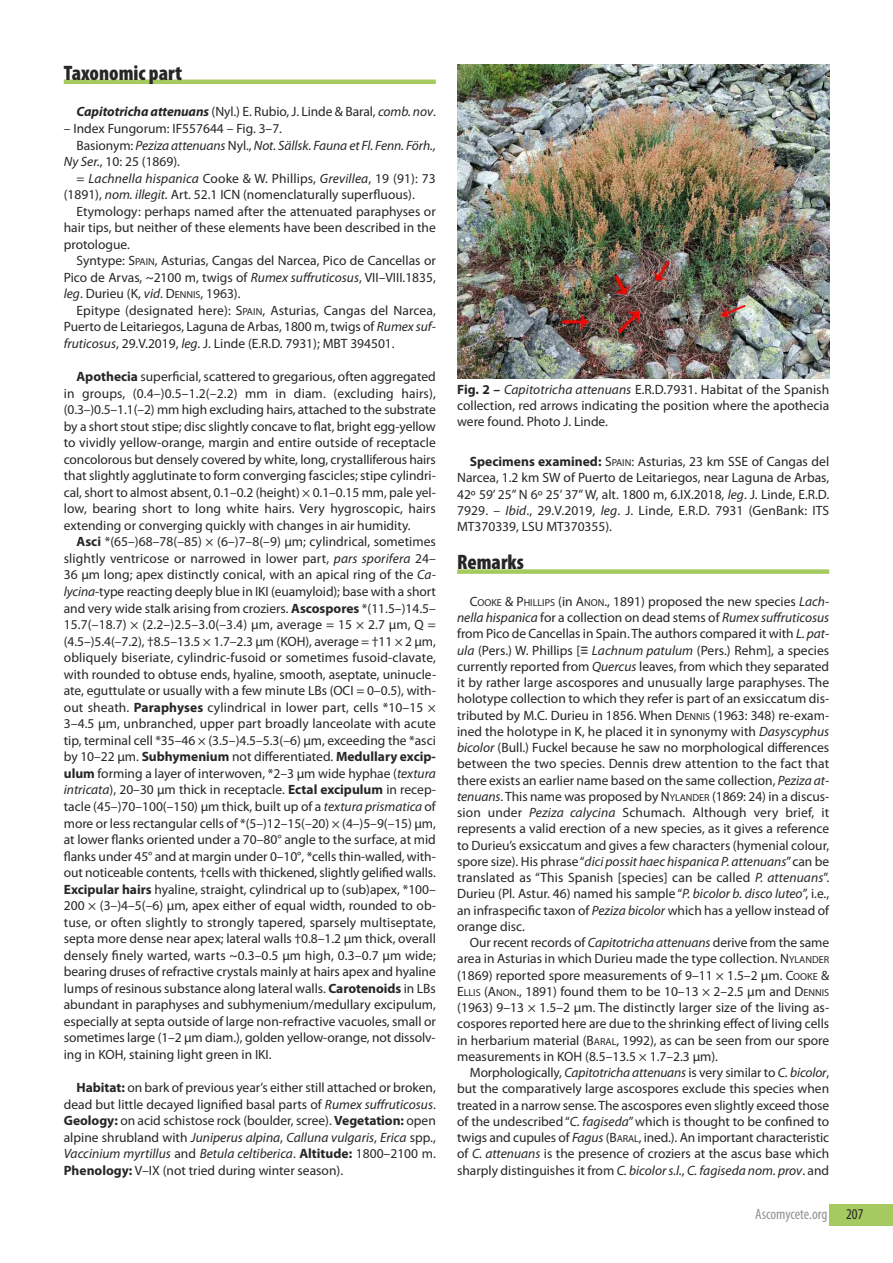
<style>
.page{position:relative;width:893px;height:1263px;background:#fff}
.page>*{position:absolute;margin:0;border:0;box-sizing:border-box;transform-origin:0 0}
.t1{font:900 condensed 21px "Myriad Pro";color:#272526}
.t2{font:condensed 15px "Myriad Pro";color:#939293}
.t3{font:13.5px/16.5px "Myriad Pro";color:#272526;text-align:justify}
.t4{font:italic 13.5px "Myriad Pro";letter-spacing:-.005em;color:#272526}
.s1{font-weight:700;font-style:italic}
.s2{font-style:italic}
.s3{font-style:normal}
.s4{font-size:10.2px}
.s5{font-weight:700}
.s6{font-family:"Arial"}
.s7{color:#272526}
</style>
<div class="page">
<div style="left:829px;top:1204px;width:64px;height:22px;background:#a5ca5f"></div>
<hr style="left:64px;top:80px;width:372px;height:4px;background:#a5ca5f">
<div style="left:457px;top:569px;width:372px;height:5px;background:#a5ca5f"></div>
<img style="left:457px;top:64px;width:372px;height:314px">
<h1 class="t1" style="left:64px;top:65px;width:120px">Taxonomic part</h1>
<p class="t3" style="left:77px;top:105px;width:361px"><span class="s1">Capitotricha attenuans</span> (nyl.) e. rubio, J. Linde &amp; Baral, <span class="s2">comb. nov</span>.</p>
<p class="t3" style="left:64px;top:121px;width:220px">– Index Fungorum: IF557644 – Fig. 3–7.</p>
<p class="t4" style="left:77px;top:140px;width:361px"><span class="s3">Basionym:</span> Peziza attenuans <span class="s3">nyl.,</span> Not. Sällsk. Fauna et Fl. Fenn. Förh.,</p>
<p class="t3" style="left:64px;top:154px;width:118px"><span class="s2">Ny Ser.</span>, 10: 25 (1869).</p>
<p class="t3" style="left:77px;top:171px;width:361px">= <span class="s2">Lachnella hispanica</span> Cooke &amp; W. Phillips, <span class="s2">Grevillea</span>, 19 (91): 73</p>
<p class="t3" style="left:64px;top:187px;width:353px">(1891), <span class="s2">nom. illegit.</span> Art. 52.1 ICn (nomenclaturally superfluous).</p>
<p class="t3" style="left:77px;top:204px;width:361px">etymology: perhaps named after the attenuated paraphyses or</p>
<p class="t3" style="left:64px;top:220px;width:374px">hair tips, but neither of these elements have been described in the</p>
<p class="t3" style="left:64px;top:237px;width:68px">protologue.</p>
<p class="t3" style="left:77px;top:254px;width:361px">Syntype: S<span class="s4">PAIn</span>, Asturias, Cangas del narcea, Pico de Cancellas or</p>
<p class="t3" style="left:64px;top:270px;width:374px">Pico de Arvas, ~2100 m, twigs of <span class="s2">Rumex suffruticosus</span>, VII–VIII.1835,</p>
<p class="t3" style="left:64px;top:287px;width:178px"><span class="s2">leg</span>. Durieu (K, <span class="s2">vid</span>. D<span class="s4">ennIS</span>, 1963).</p>
<p class="t3" style="left:77px;top:303px;width:361px">epitype (designated here): S<span class="s4">PAIn</span>, Asturias, Cangas del narcea,</p>
<p class="t3" style="left:64px;top:320px;width:374px">Puerto de Leitariegos, Laguna de Arbas, 1800 m, twigs of <span class="s2">Rumex suf-</span></p>
<p class="t3" style="left:64px;top:336px;width:332px"><span class="s2">fruticosus</span>, 29.V.2019, <span class="s2">leg</span>. J. Linde (e.r.D. 7931); MBt 394501.</p>
<p class="t3" style="left:64px;top:369px;width:374px;text-indent:13px"><span class="s5">Apothecia</span> superficial, scattered to gregarious, often aggregated in groups, (0.4–)0.5–1.2(–2.2) mm in diam. (excluding hairs), (0.3–)0.5–1.1(–2) mm high excluding hairs, attached to the substrate by a short stout stipe; disc slightly concave to flat, bright egg-yellow to vividly yellow-orange, margin and entire outside of receptacle concolorous but densely covered by white, long, crystalliferous hairs that slightly agglutinate to form converging fascicles; stipe cylindri&shy;cal, short to almost absent, 0.1–0.2 (height) × 0.1–0.15 mm, pale yel&shy;low, bearing short to long white hairs. Very hygroscopic, hairs extending or converging quickly with changes in air humidity.</p>
<p class="t3" style="left:64px;top:535px;width:374px;text-indent:13px"><span class="s5">Asci</span> *(65–)68–78(–85) × (6–)7–8(–9) μm; cylindrical, sometimes slightly ventricose or narrowed in lower part, <span class="s2">pars sporifera</span> 24– 36 μm long; apex distinctly conical, with an apical ring of the <span class="s2">Ca&shy;lycina</span>-type reacting deeply blue in IKI (euamyloid); base with a short and very wide stalk arising from croziers. <span class="s5">Ascospores</span> *(11.5–)14.5– 15.7(–18.7) × (2.2–)2.5–3.0(–3.4) μm, average = 15 × 2.7 µm, q = (4.5–)5.4(–7.2), †8.5–13.5 × 1.7–2.3 µm (KoH), average = †11 × 2 µm, obliquely biseriate, cylindric-fusoid or sometimes fusoid-clavate, with rounded to obtuse ends, hyaline, smooth, aseptate, uninucle&shy;ate, eguttulate or usually with a few minute LBs (oCI = 0–0.5), with&shy;out sheath. <span class="s5">Paraphyses</span> cylindrical in lower part, cells *10–15 × 3–4.5 μm, unbranched, upper part broadly lanceolate with acute tip, terminal cell *35–46 × (3.5–)4.5–5.3(–6) μm, exceeding the *asci by 10–22 μm. <span class="s5">Subhymenium</span> not differentiated. <span class="s5">Medullary excip&shy;ulum</span> forming a layer of interwoven, *2–3 μm wide hyphae (<span class="s2">textura intricata</span>), 20–30 μm thick in receptacle. <span class="s5">Ectal excipulum</span> in recep&shy;tacle (45–)70–100(–150) μm thick, built up of a <span class="s2">textura prismatica</span> of more or less rectangular cells of *(5–)12–15(–20) × (4–)5–9(–15) μm, at lower flanks oriented under a 70–80° angle to the surface, at mid flanks under 45° and at margin under 0–10°, *cells thin-walled, with&shy;out noticeable contents, †cells with thickened, slightly gelified walls.<br><span class="s5">Excipular hairs</span> hyaline, straight, cylindrical up to (sub)apex, *100– 200 × (3–)4–5(–6) μm, apex either of equal width, rounded to ob&shy;tuse, or often slightly to strongly tapered, sparsely multiseptate, septa more dense near apex; lateral walls †0.8–1.2 μm thick, overall densely finely warted, warts ~0.3–0.5 µm high, 0.3–0.7 µm wide; bearing druses of refractive crystals mainly at hairs apex and hyaline lumps of resinous substance along lateral walls. <span class="s5">Carotenoids</span> in LBs abundant in paraphyses and subhymenium/medullary excipulum, especially at septa outside of large non-refractive vacuoles, small or sometimes large (1–2 μm diam.), golden yellow-orange, not dissolv&shy;ing in KoH, staining light green in IKI.</p>
<p class="t3" style="left:64px;top:1080px;width:374px;text-indent:13px"><span class="s5">Habitat:</span> on bark of previous year’s either still attached or broken, dead but little decayed lignified basal parts of <span class="s2">Rumex suffruticosus</span>.<br><span class="s5">Geology:</span> on acid schistose rock (boulder, scree). <span class="s5">Vegetation:</span> open alpine shrubland with <span class="s2">Juniperus alpina</span>, <span class="s2">Calluna vulgaris</span>, <span class="s2">Erica</span> spp., <span class="s2">Vaccinium myrtillus</span> and <span class="s2">Betula celtiberica</span>. <span class="s5">Altitude:</span> 1800–2100 m.<br><span class="s5">Phenology:</span> V–IX (not tried during winter season).</p>
<p class="t3" style="left:457px;top:382px;width:374px"><span class="s5">Fig. 2 –</span> <span class="s2">Capitotricha attenuans</span> e.r.D.7931. Habitat of the Spanish collection, red arrows indicating the position where the apothecia were found. Photo J. Linde.</p>
<p class="t3" style="left:457px;top:455px;width:374px;text-indent:13px"><span class="s5">Specimens examined:</span> S<span class="s4">PAIn</span>: Asturias, 23 km SSe of Cangas del narcea, 1.2 km SW of Puerto de Leitariegos, near Laguna de Arbas, 42º 59’ 25’’ n 6º 25’ 37’’ W, alt. 1800 m, 6.IX.2018, <span class="s2">leg</span>. J. Linde, e.r.D.<br>7929. – <span class="s2">Ibid</span>., 29.V.2019, <span class="s2">leg</span>. J. Linde, e.r.D. 7931 (GenBank: ItS Mt370339, LSu Mt370355).</p>
<h1 class="t1" style="left:457px;top:555px;width:68px">Remarks</h1>
<p class="t3" style="left:457px;top:594px;width:374px;text-indent:13px">C<span class="s4">ooKe</span> &amp; P<span class="s4">HILLIPS</span> (in A<span class="s4">non</span>., 1891) proposed the new species <span class="s2">Lach&shy;nella hispanica</span> for a collection on dead stems of <span class="s2">Rumex suffruticosus </span>from Pico de Cancellas in Spain. the authors compared it with <span class="s2">L. pat&shy;ula</span> (Pers.) W. Phillips [<span class="s6">≡</span> <span class="s2">Lachnum patulum</span> (Pers.) rehm], a species currently reported from <span class="s2">Quercus</span> leaves, from which they separated it by rather large ascospores and unusually large paraphyses. the holotype collection to which they refer is part of an exsiccatum dis&shy;tributed by M.C. Durieu in 1856. When D<span class="s4">ennIS</span> (1963: 348) re-exam&shy;ined the holotype in K, he placed it in synonymy with <span class="s2">Dasyscyphus bicolor</span> (Bull.) Fuckel because he saw no morphological differences between the two species. Dennis drew attention to the fact that there exists an earlier name based on the same collection, <span class="s2">Peziza at&shy;tenuans</span>. this name was proposed by n<span class="s4">yLAnDer</span> (1869: 24) in a discus&shy;sion under <span class="s2">Peziza calycina</span> Schumach. Although very brief, it represents a valid erection of a new species, as it gives a reference to Durieu’s exsiccatum and gives a few characters (hymenial colour, spore size). His phrase “<span class="s2">dici possit haec hispanica P. attenuans</span>” can be translated as “this Spanish [species] can be called <span class="s2">P. attenuans</span>”.<br>Durieu (Pl. Astur. 46) named his sample “<span class="s2">P. bicolor b. disco luteo</span>”, i.e., an infraspecific taxon of <span class="s2">Peziza bicolor</span> which has a yellow instead of orange disc.</p>
<p class="t3" style="left:457px;top:935px;width:374px;text-indent:13px">our recent records of <span class="s2">Capitotricha attenuans</span> derive from the same area in Asturias in which Durieu made the type collection. n<span class="s4">yLAnDer </span>(1869) reported spore measurements of 9–11 × 1.5–2 µm. C<span class="s4">ooKe</span> &amp; e<span class="s4">LLIS</span> (A<span class="s4">non</span>., 1891) found them to be 10–13 × 2–2.5 µm and D<span class="s4">ennIS </span>(1963) 9–13 × 1.5–2 µm. the distinctly larger size of the living as&shy;cospores reported here are due to the shrinking effect of living cells in herbarium material (B<span class="s4">ArAL</span>, 1992), as can be seen from our spore measurements in KoH (8.5–13.5 × 1.7–2.3 µm).</p>
<p class="t3" style="left:457px;top:1065px;width:374px;text-indent:13px">Morphologically, <span class="s2">Capitotricha attenuans</span> is very similar to <span class="s2">C. bicolor</span>, but the comparatively large ascospores exclude this species when treated in a narrow sense. the ascospores even slightly exceed those of the undescribed “<span class="s2">C. fagiseda</span>” which is thought to be confined to twigs and cupules of <span class="s2">Fagus</span> (B<span class="s4">ArAL</span>, ined.). An important characteristic of <span class="s2">C. attenuans</span> is the presence of croziers at the ascus base which sharply distinguishes it from <span class="s2">C. bicolor s.l.</span>, <span class="s2">C. fagiseda nom. prov</span>. and</p>
<p class="t2" style="left:755px;top:1208px;width:110px">Ascomycete.org <span class="s7">207</span></p>
</div>
